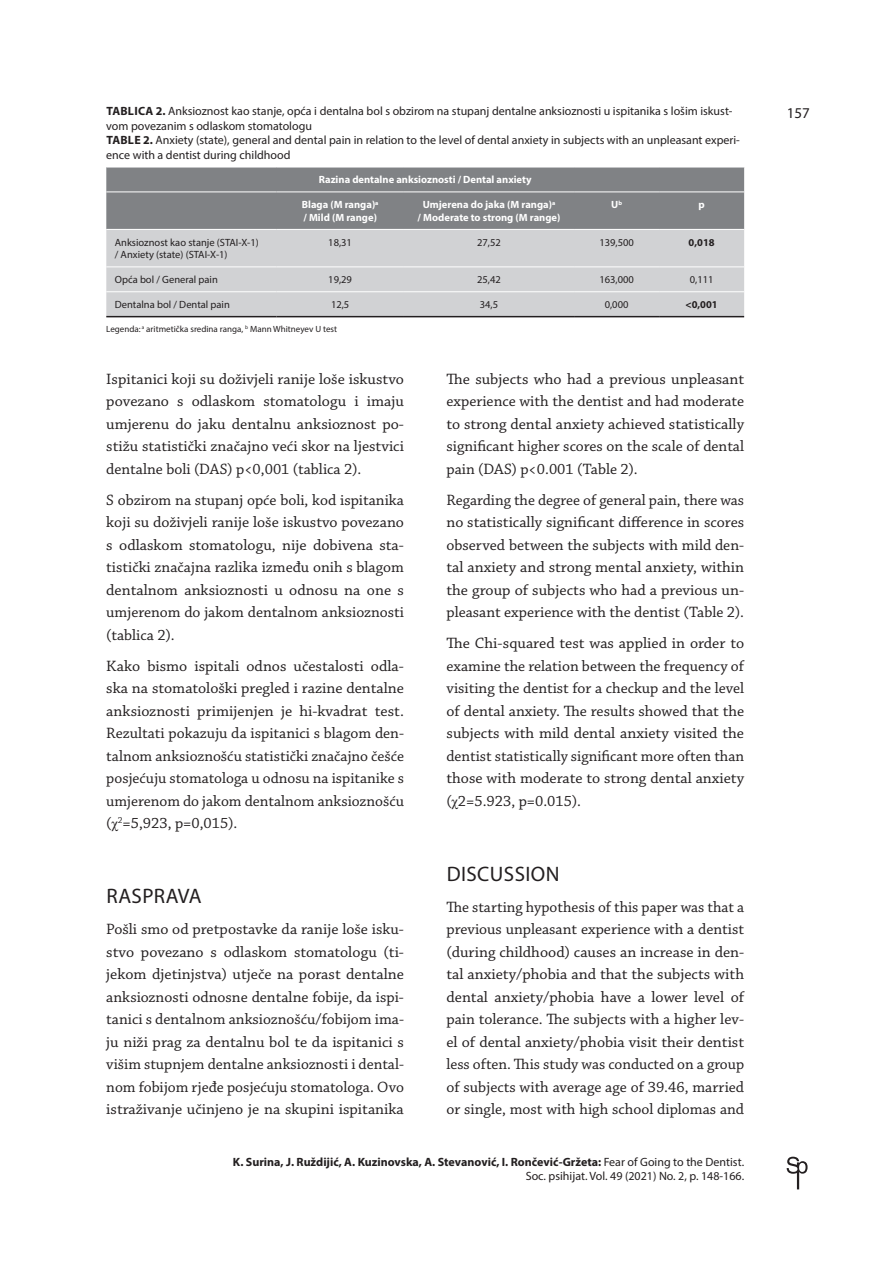
<style>
.page{position:relative;width:893px;height:1263px;background:#fff}
.page>*{position:absolute;margin:0;border:0;box-sizing:border-box;transform-origin:0 0}
.t1{font:21px "Myriad Pro";letter-spacing:.02em;color:#231f20}
.t2{font:15.75px/22.5px "Chaparral Pro";color:#231f20;text-align:justify}
.t3{font:15px "Myriad Pro";color:#231f20}
.t4{font:12px/14.4px "Myriad Pro";color:#231f20}
.t5{font:700 12px/14.4px "Myriad Pro";color:#231f20;text-align:right}
.t6{font:10.5px/12.6px "Myriad Pro";color:#231f20}
.t7{font:700 10.5px/12.6px "Myriad Pro";color:#fff}
.t8{font:700 10.5px "Myriad Pro";color:#231f20}
.t9{font:9px "Myriad Pro";color:#231f20}
.s1{font-weight:700}
.s2{font-family:"Times New Roman";font-size:14.25px}
.s3{font-weight:400}
</style>
<div class="page">
<svg style="left:787px;top:1157px;width:21px;height:32px"></svg>
<div style="left:106px;top:168px;width:638px;height:61px;background:#808285"></div>
<div style="left:106px;top:230px;width:638px;height:86px;background:#d1d2d4"></div>
<hr style="left:106px;top:192px;width:170px;height:1px;background:#fff">
<hr style="left:276px;top:192px;width:128px;height:1px;background:#fff">
<hr style="left:404px;top:192px;width:170px;height:1px;background:#fff">
<hr style="left:574px;top:192px;width:85px;height:1px;background:#fff">
<hr style="left:659px;top:192px;width:85px;height:1px;background:#fff">
<hr style="left:106px;top:266px;width:170px;height:1px;background:#fff">
<hr style="left:276px;top:266px;width:128px;height:1px;background:#fff">
<hr style="left:404px;top:266px;width:170px;height:1px;background:#fff">
<hr style="left:574px;top:266px;width:85px;height:1px;background:#fff">
<hr style="left:659px;top:266px;width:85px;height:1px;background:#fff">
<hr style="left:106px;top:291px;width:170px;height:1px;background:#fff">
<hr style="left:276px;top:291px;width:128px;height:1px;background:#fff">
<hr style="left:404px;top:291px;width:170px;height:1px;background:#fff">
<hr style="left:574px;top:291px;width:85px;height:1px;background:#fff">
<hr style="left:659px;top:291px;width:85px;height:1px;background:#fff">
<hr style="left:106px;top:316px;width:170px;height:1px;background:#231f20">
<hr style="left:276px;top:316px;width:128px;height:1px;background:#231f20">
<hr style="left:404px;top:316px;width:170px;height:1px;background:#231f20">
<hr style="left:574px;top:316px;width:85px;height:1px;background:#231f20">
<hr style="left:659px;top:316px;width:85px;height:1px;background:#231f20">
<p class="t4" style="left:106px;top:104px;width:635px"><span class="s1">TABLICA 2.</span> Anksioznost kao stanje, opća i dentalna bol s obzirom na stupanj dentalne anksioznosti u ispitanika s lošim iskust&shy;vom povezanim s odlaskom stomatologu<br><span class="s1">TABLE 2.</span> Anxiety (state), general and dental pain in relation to the level of dental anxiety in subjects with an unpleasant experi&shy;ence with a dentist during childhood</p>
<p class="t7" style="left:319px;top:173px;width:214px">Razina dentalne anksioznosti / Dental anxiety</p>
<p class="t7" style="left:302px;top:198px;width:78px">Blaga (M ranga)<sup>a </sup>/ Mild (M range)</p>
<p class="t7" style="left:418px;top:198px;width:144px;text-align:center">Umjerena do jaka (M ranga)<sup>a<br></sup>/ Moderate to strong (M range)</p>
<p class="t7" style="left:611px;top:198px;width:12px">U<sup>b</sup></p>
<p class="t7" style="left:698px;top:198px;width:8px">p</p>
<p class="t6" style="left:115px;top:236px;width:146px">Anksioznost kao stanje (STAI-X-1) / Anxiety (state) (STAI-X-1)</p>
<p class="t6" style="left:328px;top:236px;width:25px">18,31</p>
<p class="t6" style="left:477px;top:236px;width:25px">27,52</p>
<p class="t6" style="left:599px;top:236px;width:36px">139,500</p>
<p class="t8" style="left:689px;top:235px;width:28px">0,018</p>
<p class="t6" style="left:115px;top:273px;width:105px">Opća bol / General pain</p>
<p class="t6" style="left:328px;top:273px;width:25px">19,29</p>
<p class="t6" style="left:477px;top:273px;width:25px">25,42</p>
<p class="t6" style="left:599px;top:273px;width:36px">163,000</p>
<p class="t6" style="left:690px;top:273px;width:25px">0,111</p>
<p class="t6" style="left:115px;top:298px;width:117px">Dentalna bol / Dental pain</p>
<p class="t6" style="left:331px;top:298px;width:20px">12,5</p>
<p class="t6" style="left:480px;top:298px;width:20px">34,5</p>
<p class="t6" style="left:605px;top:298px;width:25px">0,000</p>
<p class="t8" style="left:685px;top:298px;width:34px">&lt;0,001</p>
<p class="t9" style="left:106px;top:323px;width:232px">Legenda: <sup>a</sup> aritmetička sredina ranga, <sup>b</sup> Mann Whitneyev U test</p>
<p class="t2" style="left:106px;top:368px;width:299px">Ispitanici koji su doživjeli ranije loše iskustvo povezano s odlaskom stomatologu i imaju umjerenu do jaku dentalnu anksioznost po&shy;stižu statistički značajno veći skor na ljestvici dentalne boli (DAS) p&lt;0,001 (tablica 2).</p>
<p class="t2" style="left:106px;top:489px;width:299px">S obzirom na stupanj opće boli, kod ispitanika koji su doživjeli ranije loše iskustvo povezano s odlaskom stomatologu, nije dobivena sta&shy;tistički značajna razlika između onih s blagom dentalnom anksioznosti u odnosu na one s umjerenom do jakom dentalnom anksioznosti (tablica 2).</p>
<p class="t2" style="left:106px;top:655px;width:299px">Kako bismo ispitali odnos učestalosti odla&shy;ska na stomatološki pregled i razine dentalne anksioznosti primijenjen je hi-kvadrat test.<br>Rezultati pokazuju da ispitanici s blagom den&shy;talnom anksioznošću statistički značajno češće posjećuju stomatologa u odnosu na ispitanike s umjerenom do jakom dentalnom anksioznošću (<span class="s2">χ</span><sup>2</sup>=5,923, p=0,015).</p>
<h1 class="t1" style="left:107px;top:883px;width:97px">RASPRAVA</h1>
<p class="t2" style="left:106px;top:918px;width:299px">Pošli smo od pretpostavke da ranije loše isku&shy;stvo povezano s odlaskom stomatologu (ti&shy;jekom djetinjstva) utječe na porast dentalne anksioznosti odnosne dentalne fobije, da ispi&shy;tanici s dentalnom anksioznošću/fobijom ima&shy;ju niži prag za dentalnu bol te da ispitanici s višim stupnjem dentalne anksioznosti i dental&shy;nom fobijom rjeđe posjećuju stomatologa. Ovo istraživanje učinjeno je na skupini ispitanika</p>
<p class="t2" style="left:446px;top:368px;width:299px">The subjects who had a previous unpleasant experience with the dentist and had moderate to strong dental anxiety achieved statistically significant higher scores on the scale of dental pain (DAS) p&lt;0.001 (Table 2).</p>
<p class="t2" style="left:446px;top:489px;width:299px">Regarding the degree of general pain, there was no statistically significant difference in scores observed between the subjects with mild den&shy;tal anxiety and strong mental anxiety, within the group of subjects who had a previous un&shy;pleasant experience with the dentist (Table 2).</p>
<p class="t2" style="left:446px;top:632px;width:299px">The Chi-squared test was applied in order to examine the relation between the frequency of visiting the dentist for a checkup and the level of dental anxiety. The results showed that the subjects with mild dental anxiety visited the dentist statistically significant more often than those with moderate to strong dental anxiety (<span class="s2">χ</span>2=5.923, p=0.015).</p>
<h1 class="t1" style="left:447px;top:861px;width:114px">DISCUSSION</h1>
<p class="t2" style="left:446px;top:896px;width:299px">The starting hypothesis of this paper was that a previous unpleasant experience with a dentist (during childhood) causes an increase in den&shy;tal anxiety/phobia and that the subjects with dental anxiety/phobia have a lower level of pain tolerance. The subjects with a higher lev&shy;el of dental anxiety/phobia visit their dentist less often. This study was conducted on a group of subjects with average age of 39.46, married or single, most with high school diplomas and</p>
<p class="t5" style="left:233px;top:1154px;width:513px">K. Surina, J. Ruždijić, A. Kuzinovska, A. Stevanović, I. Rončević-Gržeta: <span class="s3">Fear of Going to the Dentist.<br>Soc. psihijat. Vol. 49 (2021) No. 2, p. 148-166.</span></p>
<p class="t3" style="left:787px;top:103px;width:25px">157</p>
</div>
